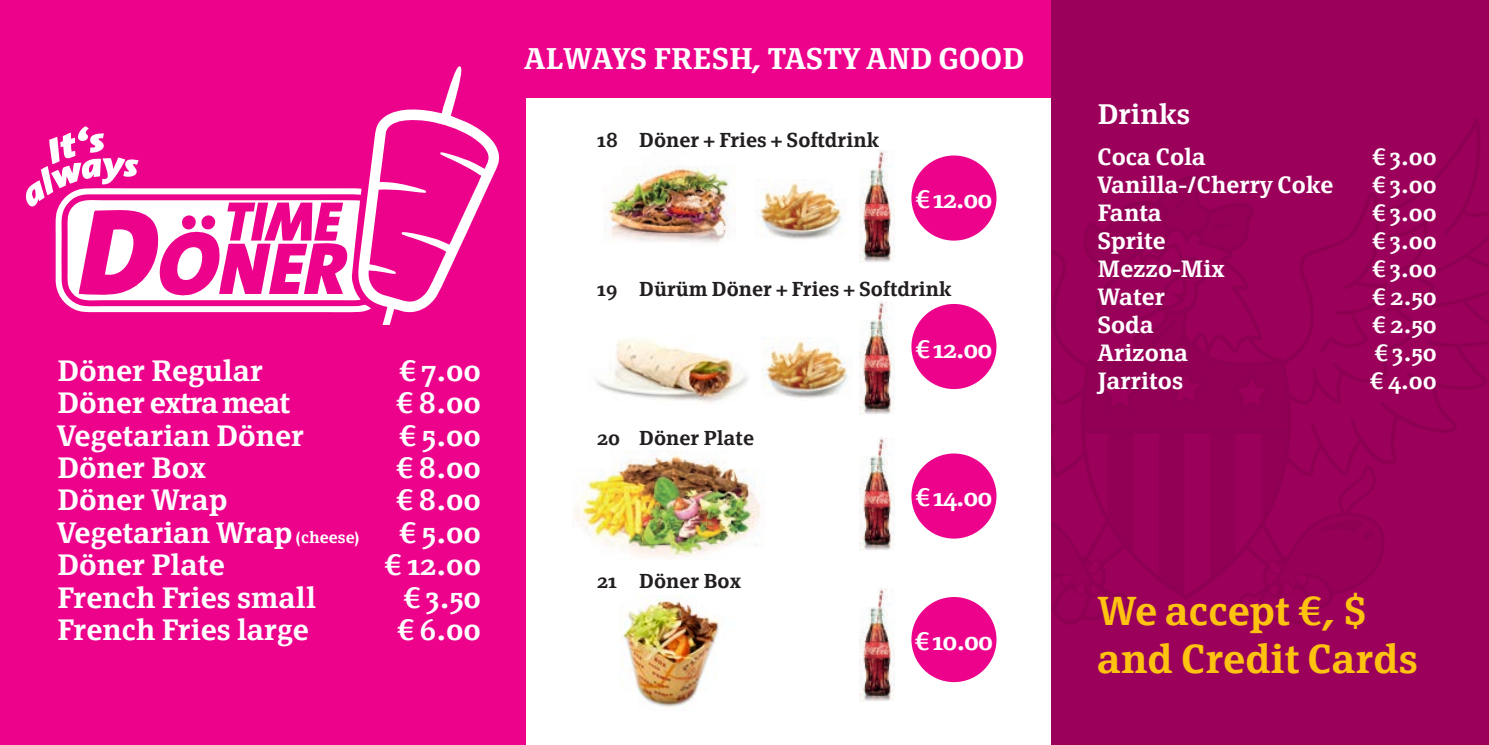
<style>
.page{position:relative;width:1489px;height:745px;background:#fff}
.page>*{position:absolute;margin:0;border:0;box-sizing:border-box;transform-origin:0 0}
.t1{font:600 40px/48px "Page Serif";color:#fec210}
.t2{font:600 29.5px "Page Serif";color:#fff}
.t3{font:600 29.25px "Page Serif";color:#fff}
.t4{font:600 29.25px "Page Serif";letter-spacing:-.04em;color:#fff}
.Überschrift{font:600 28px "Page Serif";color:#fff}
.t5{font:600 25px "Page Serif";letter-spacing:-.04em;color:#fff}
.Überschrift-2{font:600 23.25px "Page Serif";color:#fff}
.t6{font:600 20px "Page Serif";color:#231f20}
.s1{font-size:16.25px}
</style>
<div class="page">
<div style="left:0;top:0;width:1488px;height:744px;background:#ed028c"></div>
<div style="left:1051px;top:0;width:437px;height:744px;background:#9b015b"></div>
<svg style="left:26px;top:66px;width:473px;height:258px"></svg>
<div style="left:526px;top:99px;width:525px;height:645px;background:#fff"></div>
<img style="left:859px;top:150px;width:35px;height:112px">
<img style="left:859px;top:302px;width:35px;height:112px">
<img style="left:859px;top:437px;width:35px;height:113px">
<img style="left:859px;top:588px;width:35px;height:113px">
<img style="left:756px;top:179px;width:86px;height:60px">
<img style="left:603px;top:166px;width:132px;height:77px">
<img style="left:596px;top:340px;width:152px;height:63px">
<img style="left:572px;top:450px;width:189px;height:108px">
<img style="left:620px;top:595px;width:101px;height:113px">
<div style="left:911px;top:155px;width:85px;height:85px;background:#ed028c;border-radius:50%"></div>
<img style="left:762px;top:338px;width:86px;height:60px">
<div style="left:911px;top:304px;width:85px;height:85px;background:#ed028c;border-radius:50%"></div>
<div style="left:911px;top:453px;width:85px;height:85px;background:#ed028c;border-radius:50%"></div>
<div style="left:911px;top:596px;width:85px;height:85px;background:#ed028c;border-radius:50%"></div>
<p class="t3" style="left:57px;top:353px;width:208px">Döner Regular</p>
<p class="t3" style="left:399px;top:353px;width:84px">€ 7.00</p>
<p class="t4" style="left:57px;top:385px;width:235px">Döner extra meat</p>
<p class="t3" style="left:396px;top:385px;width:87px">€ 8.00</p>
<p class="t3" style="left:57px;top:418px;width:249px">Vegetarian Döner</p>
<p class="t3" style="left:399px;top:418px;width:84px">€ 5.00</p>
<p class="t3" style="left:57px;top:450px;width:150px">Döner Box</p>
<p class="t3" style="left:396px;top:450px;width:87px">€ 8.00</p>
<p class="t3" style="left:57px;top:482px;width:172px">Döner Wrap</p>
<p class="t3" style="left:396px;top:482px;width:87px">€ 8.00</p>
<p class="t3" style="left:57px;top:515px;width:304px">Vegetarian Wrap <span class="s1">(cheese)</span></p>
<p class="t3" style="left:399px;top:515px;width:84px">€ 5.00</p>
<p class="t3" style="left:57px;top:547px;width:169px">Döner Plate</p>
<p class="t3" style="left:384px;top:547px;width:98px">€ 12.00</p>
<p class="t3" style="left:57px;top:580px;width:261px">French Fries small</p>
<p class="t3" style="left:403px;top:580px;width:79px">€ 3.50</p>
<p class="t3" style="left:57px;top:612px;width:253px">French Fries large</p>
<p class="t3" style="left:397px;top:612px;width:86px">€ 6.00</p>
<p class="t2" style="left:524px;top:42px;width:502px">ALWAYS FRESH, TASTY AND GOOD</p>
<p class="t6" style="left:597px;top:128px;width:283px">18 Döner + Fries + Softdrink</p>
<p class="t5" style="left:915px;top:185px;width:78px">€ 12.00</p>
<p class="t6" style="left:597px;top:277px;width:356px">19 Dürüm Döner + Fries + Softdrink</p>
<p class="t6" style="left:597px;top:425px;width:158px">20 Döner Plate</p>
<p class="t6" style="left:597px;top:569px;width:145px">21 Döner Box</p>
<p class="t5" style="left:915px;top:334px;width:78px">€ 12.00</p>
<p class="t5" style="left:915px;top:482px;width:78px">€ 14.00</p>
<p class="t5" style="left:914px;top:626px;width:79px">€ 10.00</p>
<p class="Überschrift" style="left:1097px;top:97px;width:94px">Drinks</p>
<p class="Überschrift-2" style="left:1097px;top:143px;width:110px">Coca Cola</p>
<p class="Überschrift-2" style="left:1371px;top:143px;width:66px">€ 3.00</p>
<p class="Überschrift-2" style="left:1097px;top:171px;width:237px">Vanilla-/Cherry Coke</p>
<p class="Überschrift-2" style="left:1371px;top:171px;width:66px">€ 3.00</p>
<p class="Überschrift-2" style="left:1097px;top:199px;width:66px">Fanta</p>
<p class="Überschrift-2" style="left:1371px;top:199px;width:66px">€ 3.00</p>
<p class="Überschrift-2" style="left:1097px;top:227px;width:70px">Sprite</p>
<p class="Überschrift-2" style="left:1371px;top:227px;width:66px">€ 3.00</p>
<p class="Überschrift-2" style="left:1097px;top:255px;width:129px">Mezzo-Mix</p>
<p class="Überschrift-2" style="left:1371px;top:255px;width:66px">€ 3.00</p>
<p class="Überschrift-2" style="left:1097px;top:283px;width:69px">Water</p>
<p class="Überschrift-2" style="left:1372px;top:283px;width:66px">€ 2.50</p>
<p class="Überschrift-2" style="left:1097px;top:311px;width:58px">Soda</p>
<p class="Überschrift-2" style="left:1372px;top:311px;width:66px">€ 2.50</p>
<p class="Überschrift-2" style="left:1097px;top:339px;width:92px">Arizona</p>
<p class="Überschrift-2" style="left:1374px;top:339px;width:64px">€ 3.50</p>
<p class="Überschrift-2" style="left:1097px;top:367px;width:87px">Jarritos</p>
<p class="Überschrift-2" style="left:1369px;top:367px;width:68px">€ 4.00</p>
<p class="t1" style="left:1097px;top:586px;width:322px">We accept €, $ and Credit Cards</p>
</div>
